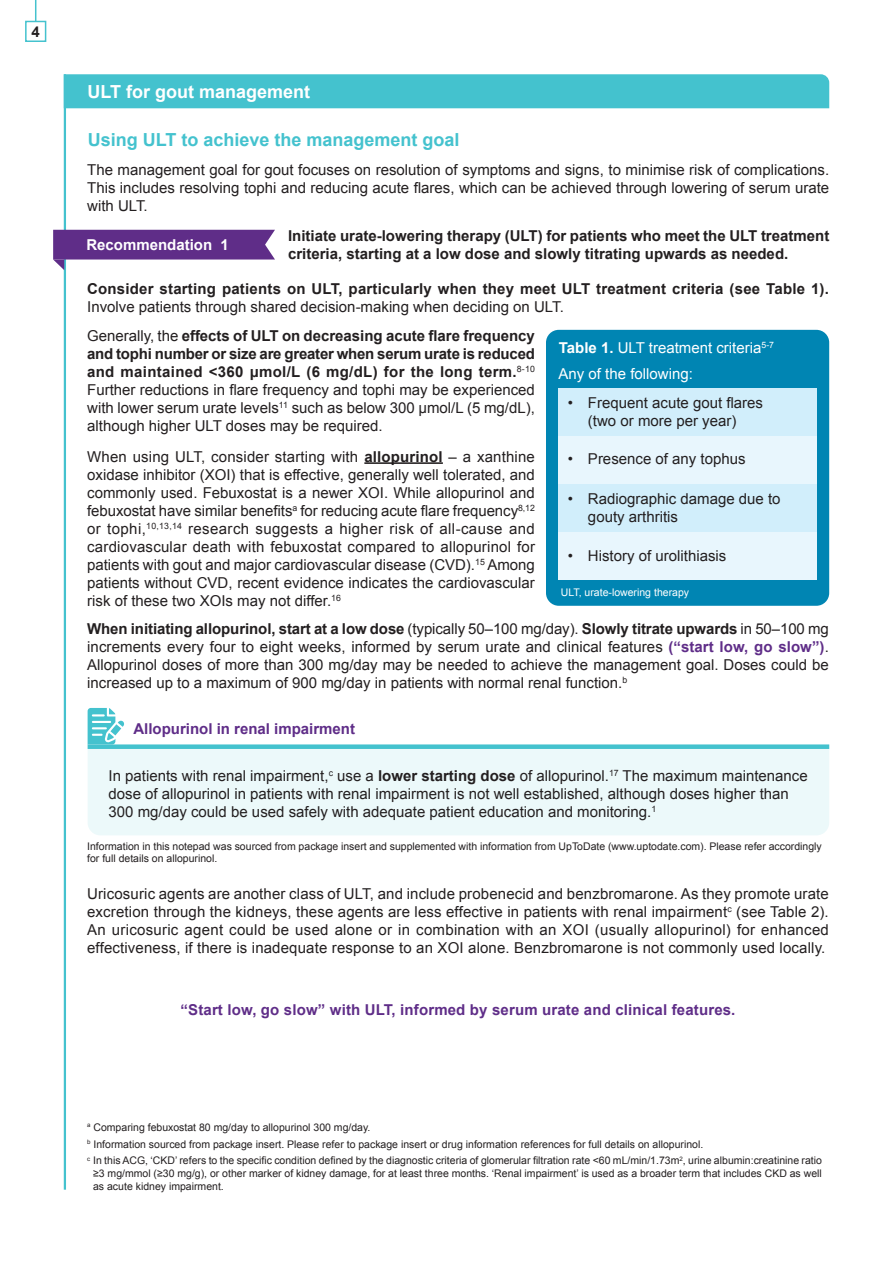
<style>
.page{position:relative;width:893px;height:1263px;background:#fff}
.page>*{position:absolute;margin:0;border:0;box-sizing:border-box;transform-origin:0 0}
.Subheader{font:700 18px "Arial";color:#44c2ce}
.Header_lvl_1{font:700 18px "Arial";color:#fff}
.Body{font:15px/18px "Arial";color:#231f20;text-align:justify}
.Body-2{font:700 15px/18px "Arial";color:#231f20}
.Body-3{font:700 15px "Arial";letter-spacing:.01em;color:#5f2d88}
.Body-4{font:15px "Arial";color:#fff}
.Note_Header{font:700 15px "Arial";color:#5f2d88}
.Recommendation_Tab{font:700 15px "Arial";color:#fff}
.Body-5{font:10.5px/12.6px "Arial";color:#231f20;text-align:justify}
.Body-6{font:10.5px "Arial";color:#fff}
.s1{font-weight:400}
.s2{font-weight:700}
.s3{font-weight:700;color:#5f2d88}
</style>
<div class="page">
<hr style="left:64px;top:74px;width:2px;height:1116px;background:#44c2ce">
<div style="left:88px;top:749px;width:741px;height:86px;background:#ecf9fa"></div>
<div style="left:546px;top:330px;width:283px;height:276px;background:#0085b3;border-radius:13px"></div>
<svg style="left:53px;top:230px;width:222px;height:40px"></svg>
<hr style="left:364px;top:462px;width:79px;height:2px;background:#231f20">
<div style="left:64px;top:74px;width:765px;height:34px;background:#44c2ce"></div>
<div style="left:88px;top:744px;width:741px;height:5px;background:#44c2ce"></div>
<svg style="left:88px;top:708px;width:36px;height:36px"></svg>
<div style="left:558px;top:388px;width:259px;height:48px;background:#d1eefb"></div>
<div style="left:558px;top:436px;width:259px;height:48px;background:#e8f6fd"></div>
<div style="left:558px;top:484px;width:259px;height:48px;background:#d1eefb"></div>
<div style="left:558px;top:532px;width:259px;height:47px;background:#e8f6fd"></div>
<div style="left:25px;top:21px;width:21px;height:21px;border:2px solid #44c2ce"></div>
<svg style="left:35px;top:0;width:1px;height:22px"></svg>
<p class="Body-2" style="left:32px;top:23px;width:10px">4</p>
<p class="Header_lvl_1" style="left:88px;top:80px;width:224px">ULT for gout management</p>
<p class="Subheader" style="left:88px;top:128px;width:373px">Using ULT to achieve the management goal</p>
<p class="Body" style="left:87px;top:161px;width:743px">The management goal for gout focuses on resolution of symptoms and signs, to minimise risk of complications.<br>This includes resolving tophi and reducing acute flares, which can be achieved through lowering of serum urate with ULT.</p>
<p class="Recommendation_Tab" style="left:86px;top:235px;width:144px">Recommendation 1</p>
<p class="Body-2" style="left:288px;top:227px;width:543px">Initiate urate-lowering therapy (ULT) for patients who meet the ULT treatment criteria, starting at a low dose and slowly titrating upwards as needed.</p>
<p class="Body-2" style="left:87px;top:281px;width:743px">Consider starting patients on ULT, particularly when they meet ULT treatment criteria (see Table 1).<br><span class="s1">Involve patients through shared decision-making when deciding on ULT.</span></p>
<p class="Body" style="left:87px;top:327px;width:449px">Generally, the <span class="s2">effects of ULT on decreasing acute flare frequency and tophi number or size are greater when serum urate is reduced and maintained &lt;360 μmol/L (6 mg/dL) for the long term.</span><sup>8-10<br></sup>Further reductions in flare frequency and tophi may be experienced with lower serum urate levels<sup>11</sup> such as below 300 μmol/L (5 mg/dL), although higher ULT doses may be required.</p>
<p class="Body" style="left:87px;top:447px;width:449px">When using ULT, consider starting with <span class="s2">allopurinol</span> – a xanthine oxidase inhibitor (XOI) that is effective, generally well tolerated, and commonly used. Febuxostat is a newer XOI. While allopurinol and febuxostat have similar benefits<sup>a</sup> for reducing acute flare frequency<sup>8,12 </sup>or tophi,<sup>10,13,14</sup> research suggests a higher risk of all-cause and cardiovascular death with febuxostat compared to allopurinol for patients with gout and major cardiovascular disease (CVD).<sup>15</sup> Among patients without CVD, recent evidence indicates the cardiovascular risk of these two XOIs may not differ.<sup>16</sup></p>
<p class="Body-4" style="left:559px;top:338px;width:217px"><span class="s2">Table 1.</span> ULT treatment criteria<sup>5-7</sup></p>
<p class="Body-4" style="left:559px;top:364px;width:136px">Any of the following:</p>
<p class="Body" style="left:568px;top:394px;width:197px;text-align:center">• Frequent acute gout flares (two or more per year)</p>
<p class="Body" style="left:568px;top:450px;width:179px">• Presence of any tophus</p>
<p class="Body" style="left:588px;top:490px;width:194px;text-indent:-20px">• Radiographic damage due to gouty arthritis</p>
<p class="Body" style="left:568px;top:547px;width:160px">• History of urolithiasis</p>
<p class="Body-6" style="left:561px;top:586px;width:130px">ULT, urate-lowering therapy</p>
<p class="Body" style="left:87px;top:619px;width:743px"><span class="s2">When initiating allopurinol, start at a low dose</span> (typically 50–100 mg/day). <span class="s2">Slowly titrate upwards</span> in 50–100 mg increments every four to eight weeks, informed by serum urate and clinical features <span class="s3">(“start low, go slow”)</span>.<br>Allopurinol doses of more than 300 mg/day may be needed to achieve the management goal. Doses could be increased up to a maximum of 900 mg/day in patients with normal renal function.<sup>b</sup></p>
<p class="Note_Header" style="left:133px;top:719px;width:223px">Allopurinol in renal impairment</p>
<p class="Body" style="left:109px;top:766px;width:701px;text-align:left">In patients with renal impairment,<sup>c</sup> use a <span class="s2">lower starting dose</span> of allopurinol.<sup>17</sup> The maximum maintenance dose of allopurinol in patients with renal impairment is not well established, although doses higher than<br>300 mg/day could be used safely with adequate patient education and monitoring.<sup>1</sup></p>
<p class="Body-5" style="left:87px;top:840px;width:736px">Information in this notepad was sourced from package insert and supplemented with information from UpToDate (www.uptodate.com). Please refer accordingly for full details on allopurinol.</p>
<p class="Body" style="left:87px;top:885px;width:743px">Uricosuric agents are another class of ULT, and include probenecid and benzbromarone. As they promote urate excretion through the kidneys, these agents are less effective in patients with renal impairment<sup>c</sup> (see Table 2).<br>An uricosuric agent could be used alone or in combination with an XOI (usually allopurinol) for enhanced effectiveness, if there is inadequate response to an XOI alone. Benzbromarone is not commonly used locally.</p>
<p class="Body-3" style="left:181px;top:1000px;width:556px">“Start low, go slow” with ULT, informed by serum urate and clinical features.</p>
<p class="Body-5" style="left:87px;top:1121px;width:285px"><sup>a</sup> Comparing febuxostat 80 mg/day to allopurinol 300 mg/day.</p>
<p class="Body-5" style="left:87px;top:1138px;width:618px"><sup>b</sup> Information sourced from package insert. Please refer to package insert or drug information references for full details on allopurinol.</p>
<p class="Body-5" style="left:93px;top:1154px;width:730px;text-indent:-6px"><sup>c</sup> In this ACG, ‘CKD’ refers to the specific condition defined by the diagnostic criteria of glomerular filtration rate &lt;60 mL/min/1.73m<sup>2</sup>, urine albumin:creatinine ratio ≥3 mg/mmol (≥30 mg/g), or other marker of kidney damage, for at least three months. ‘Renal impairment’ is used as a broader term that includes CKD as well as acute kidney impairment.</p>
</div>
